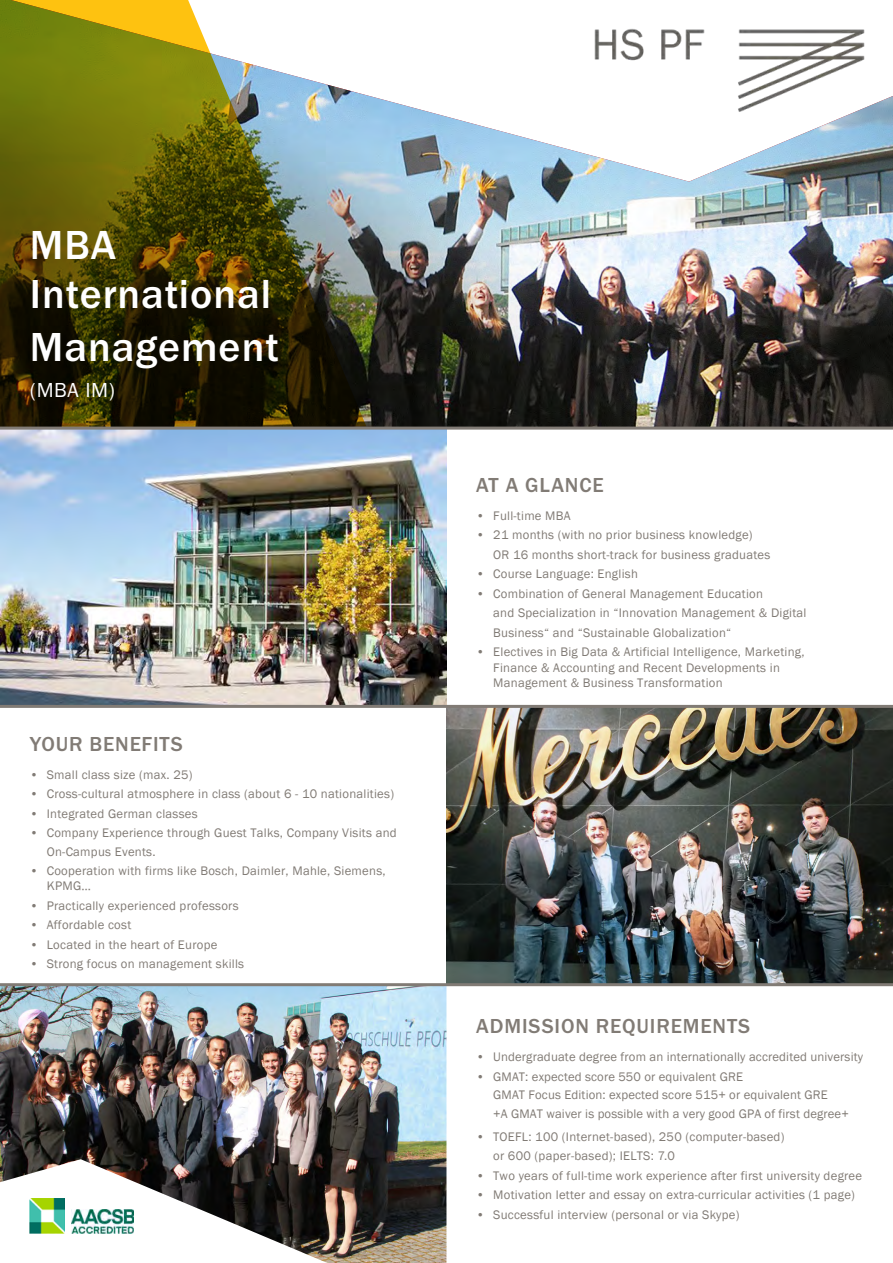
<style>
.page{position:relative;width:893px;height:1263px;background:#fff}
.page>*{position:absolute;margin:0;border:0;box-sizing:border-box;transform-origin:0 0}
.t1{font:500 42px/51px "Franklin Gothic URW";letter-spacing:.025em;color:#fff}
.t2{font:500 21px "Franklin Gothic URW";letter-spacing:.04em;color:#817b75}
.t3{font:21px "Franklin Gothic URW Boo";color:#fff}
.t4{font:12.75px/19.5px "Franklin Gothic";letter-spacing:.02em;color:#817b75}
.s1{font-family:"Franklin Gothic URW Boo"}
</style>
<div class="page">
<img style="left:366px;top:28px;width:527px;height:399px">
<svg style="left:0;top:0;width:366px;height:427px;background:#646432"></svg>
<img style="left:0;top:430px;width:446px;height:275px">
<img style="left:446px;top:708px;width:447px;height:275px">
<img style="left:0;top:986px;width:446px;height:277px">
<hr style="left:0;top:705px;width:893px;height:3px;background:#817b75">
<hr style="left:0;top:427px;width:893px;height:3px;background:#817b75">
<hr style="left:0;top:983px;width:893px;height:3px;background:#817b75">
<h1 class="t1" style="left:30px;top:219px;width:251px">MBA<br>International<br>Management</h1>
<h2 class="t3" style="left:30px;top:377px;width:87px">(MBA IM)</h2>
<h2 class="t2" style="left:30px;top:731px;width:155px">YOUR BENEFITS</h2>
<p class="t4" style="left:30px;top:765px;width:164px"><span class="s1">•</span> Small class size (max. 25)</p>
<p class="t4" style="left:30px;top:784px;width:366px"><span class="s1">•</span> Cross-cultural atmosphere in class (about 6 - 10 nationalities)</p>
<p class="t4" style="left:30px;top:804px;width:169px"><span class="s1">•</span> Integrated German classes</p>
<p class="t4" style="left:47px;top:824px;width:351px;line-height:18.6px;text-indent:-17px"><span class="s1">•</span> Company Experience through Guest Talks, Company Visits and<br>On-Campus Events.</p>
<p class="t4" style="left:47px;top:863px;width:340px;line-height:15.3px;text-indent:-17px"><span class="s1">•</span> Cooperation with firms like Bosch, Daimler, Mahle, Siemens,<br>KPMG…</p>
<p class="t4" style="left:30px;top:896px;width:210px"><span class="s1">•</span> Practically experienced professors</p>
<p class="t4" style="left:30px;top:916px;width:103px"><span class="s1">•</span> Affordable cost</p>
<p class="t4" style="left:30px;top:935px;width:189px"><span class="s1">•</span> Located in the heart of Europe</p>
<p class="t4" style="left:30px;top:955px;width:216px"><span class="s1">•</span> Strong focus on management skills</p>
<h2 class="t2" style="left:476px;top:472px;width:129px">AT A GLANCE</h2>
<p class="t4" style="left:476px;top:506px;width:96px"><span class="s1">•</span> Full-time MBA</p>
<p class="t4" style="left:493px;top:525px;width:279px;text-indent:-17px"><span class="s1">•</span> 21 months (with no prior business knowledge)<br>OR 16 months short-track for business graduates</p>
<p class="t4" style="left:476px;top:564px;width:163px"><span class="s1">•</span> Course Language: English</p>
<p class="t4" style="left:493px;top:584px;width:315px;text-indent:-17px"><span class="s1">•</span> Combination of General Management Education<br>and Specialization in “Innovation Management &amp; Digital<br>Business“ and “Sustainable Globalization“</p>
<p class="t4" style="left:493px;top:645px;width:313px;line-height:15.3px;text-indent:-17px"><span class="s1">•</span> Electives in Big Data &amp; Artificial Intelligence, Marketing,<br>Finance &amp; Accounting and Recent Developments in<br>Management &amp; Business Transformation</p>
<h2 class="t2" style="left:476px;top:1013px;width:275px">ADMISSION REQUIREMENTS</h2>
<p class="t4" style="left:476px;top:1047px;width:388px"><span class="s1">•</span> Undergraduate degree from an internationally accredited university</p>
<p class="t4" style="left:493px;top:1067px;width:357px;line-height:18.6px;text-indent:-17px"><span class="s1">•</span> GMAT: expected score 550 or equivalent GRE<br>GMAT Focus Edition: expected score 515+ or equivalent GRE<br>+A GMAT waiver is possible with a very good GPA of first degree+</p>
<p class="t4" style="left:493px;top:1127px;width:293px;text-indent:-17px"><span class="s1">•</span> TOEFL: 100 (Internet-based), 250 (computer-based) or 600 (paper-based); IELTS: 7.0</p>
<p class="t4" style="left:476px;top:1166px;width:387px"><span class="s1">•</span> Two years of full-time work experience after first university degree</p>
<p class="t4" style="left:476px;top:1186px;width:380px"><span class="s1">•</span> Motivation letter and essay on extra-curricular activities (1 page)</p>
<p class="t4" style="left:476px;top:1205px;width:265px"><span class="s1">•</span> Successful interview (personal or via Skype)</p>
</div>
